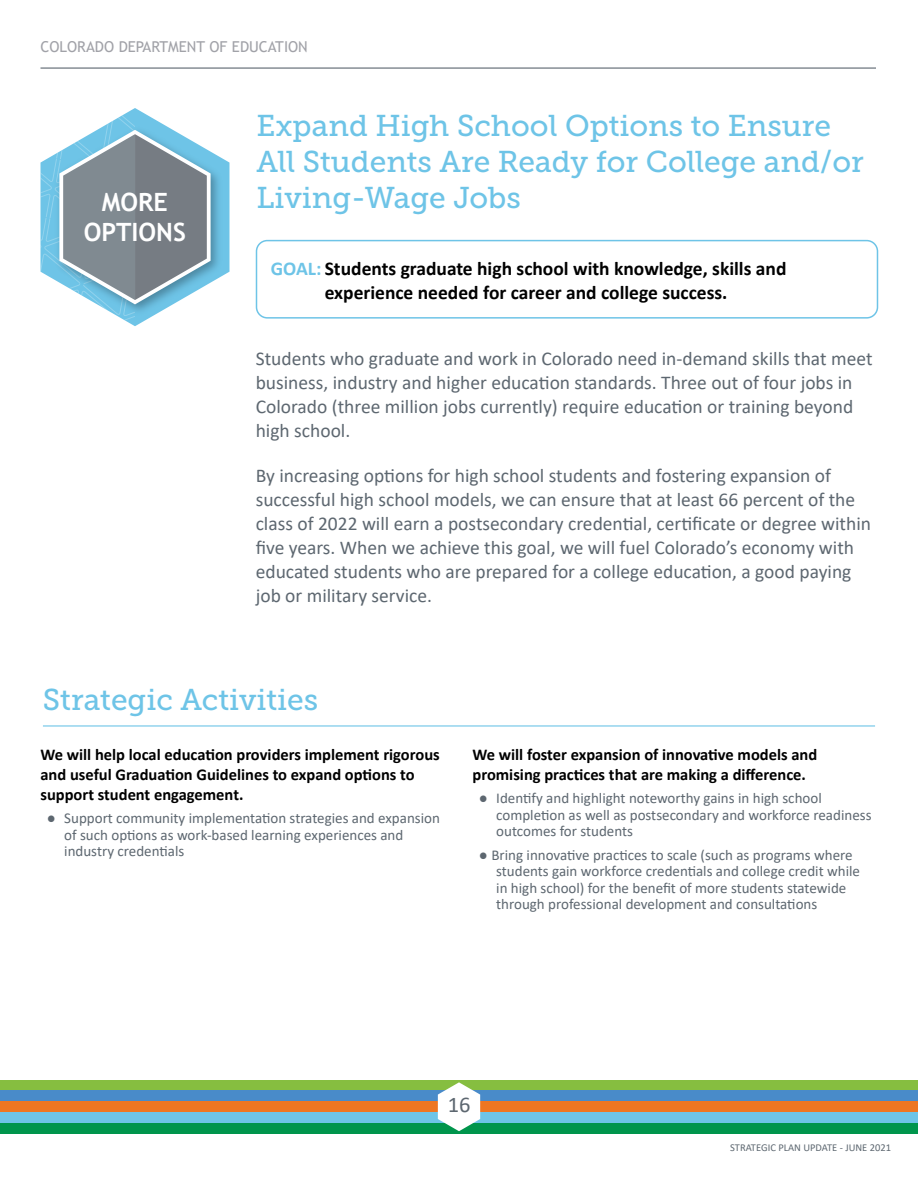
<style>
.page{position:relative;width:918px;height:1188px;background:#fff}
.page>*{position:absolute;margin:0;border:0;box-sizing:border-box;transform-origin:0 0}
.t1{font:30px/36px "Museo Slab 500";color:#6ec4e7}
.t2{font:700 25.2px/30.3px "Trebuchet MS";color:#fff;text-align:center}
.t3{font:22.5px "Calibri";color:#5d6770}
.t4{font:19.5px/24px "Calibri";color:#5d6770}
.t5{font:700 19.5px/24px "Calibri";color:#000;text-align:center}
.t6{font:700 16.5px/19.8px "Calibri";color:#000}
.t7{font:15px/16.5px "Calibri";color:#5d6770}
.t8{font:15px "Trebuchet MS";color:#a1a2a8}
.t9{font:10.5px "Calibri";color:#5d6770}
.s1{color:#6ec4e7}
</style>
<div class="page">
<hr style="left:40px;top:68px;width:836px;height:1px;background:#5d6770">
<div style="left:0;top:1080px;width:918px;height:11px;background:#86be40"></div>
<div style="left:0;top:1091px;width:918px;height:10px;background:#498bc9"></div>
<div style="left:0;top:1101px;width:918px;height:11px;background:#ee7622"></div>
<div style="left:0;top:1112px;width:918px;height:11px;background:#6ec4e7"></div>
<div style="left:0;top:1123px;width:918px;height:11px;background:#00954c"></div>
<svg style="left:438px;top:1082px;width:42px;height:49px"></svg>
<svg style="left:40px;top:108px;width:190px;height:218px"></svg>
<hr style="left:43px;top:725px;width:832px;height:2px;background:#6ec4e7">
<div style="left:256px;top:240px;width:622px;height:79px;border:2px solid #6ec4e7;border-radius:11px"></div>
<p class="t8" style="left:40px;top:37px;width:269px">COLORADO DEPARTMENT OF EDUCATION</p>
<p class="t2" style="left:84px;top:187px;width:104px">MORE<br>OPTIONS</p>
<h1 class="t1" style="left:256px;top:108px;width:609px">Expand High School Options to Ensure<br>All Students Are Ready for College and/or<br>Living-Wage Jobs</h1>
<p class="t5" style="left:271px;top:256px;width:517px"><span class="s1">GOAL:</span> Students graduate high school with knowledge, skills and experience needed for career and college success.</p>
<p class="t4" style="left:256px;top:346px;width:618px">Students who graduate and work in Colorado need in-demand skills that meet business, industry and higher education standards. Three out of four jobs in Colorado (three million jobs currently) require education or training beyond high school.</p>
<p class="t4" style="left:256px;top:463px;width:617px">By increasing options for high school students and fostering expansion of successful high school models, we can ensure that at least 66 percent of the class of 2022 will earn a postsecondary credential, certificate or degree within five years. When we achieve this goal, we will fuel Colorado’s economy with educated students who are prepared for a college education, a good paying job or military service.</p>
<h1 class="t1" style="left:43px;top:682px;width:277px">Strategic Activities</h1>
<p class="t6" style="left:40px;top:745px;width:401px">We will help local education providers implement rigorous and useful Graduation Guidelines to expand options to support student engagement.</p>
<p class="t7" style="left:64px;top:810px;width:377px;text-indent:-17px">● Support community implementation strategies and expansion of such options as work-based learning experiences and industry credentials</p>
<p class="t6" style="left:472px;top:745px;width:346px">We will foster expansion of innovative models and promising practices that are making a difference.</p>
<p class="t7" style="left:496px;top:790px;width:377px;text-indent:-17px">● Identify and highlight noteworthy gains in high school completion as well as postsecondary and workforce readiness outcomes for students</p>
<p class="t7" style="left:496px;top:846px;width:365px;text-indent:-17px">● Bring innovative practices to scale (such as programs where students gain workforce credentials and college credit while in high school) for the benefit of more students statewide through professional development and consultations</p>
<p class="t3" style="left:448px;top:1089px;width:24px">16</p>
<p class="t9" style="left:730px;top:1140px;width:162px">STRATEGIC PLAN UPDATE - JUNE 2021</p>
</div>
